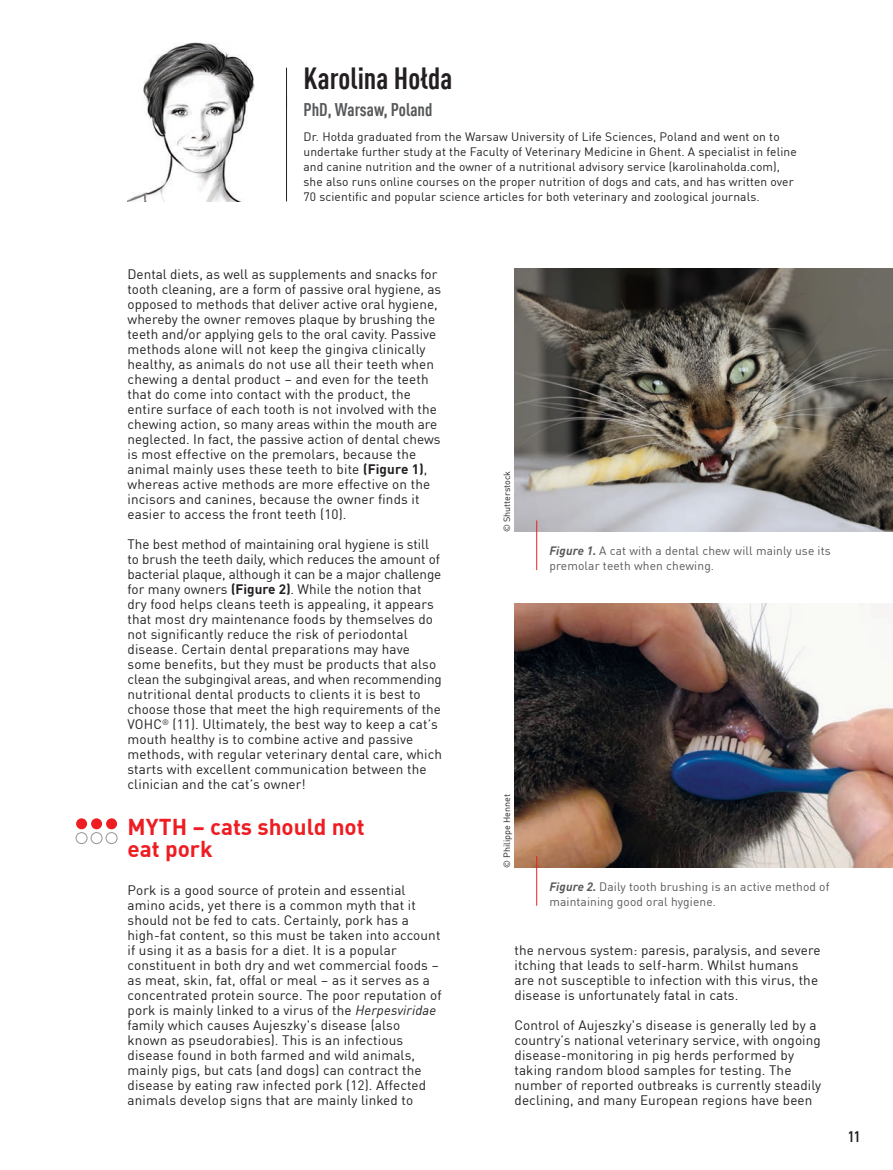
<style>
.page{position:relative;width:893px;height:1170px;background:#fff}
.page>*{position:absolute;margin:0;border:0;box-sizing:border-box;transform-origin:0 0}
.nom_auteur{font:700 condensed 30px "DIN Pro";color:#231f20}
.inter_niveau_1{font:700 22.5px/22.5px "DIN Pro";color:#ee1d23}
.fonction_auteur{font:700 condensed 18px "DIN Pro";color:#57585a}
.t1{font:700 condensed 15px "DIN Pro";color:#231f20}
.GB_texte_courant{font:13.5px/15px "DIN Pro";letter-spacing:.01em;color:#231f20}
.texte_auteur{font:12px/15px "DIN Pro";letter-spacing:.01em;color:#231f20}
.titre_legende_HAUT{font:12px/15px "DIN Pro";letter-spacing:.01em;color:#57585a}
.t2{font:9px "DIN Pro";color:#231f20}
.s1{font-weight:700}
.s2{font-style:italic}
.s3{font-weight:700;font-style:italic}
</style>
<div class="page">
<hr style="left:286px;top:68px;width:1px;height:41px;background:#231f20">
<hr style="left:286px;top:115px;width:1px;height:86px;background:#231f20">
<img style="left:128px;top:42px;width:127px;height:159px">
<div style="left:76px;top:818px;width:11px;height:11px;background:#ee1d23;border-radius:50%"></div>
<div style="left:91px;top:818px;width:11px;height:11px;background:#ee1d23;border-radius:50%"></div>
<div style="left:106px;top:818px;width:11px;height:11px;background:#ee1d23;border-radius:50%"></div>
<div style="left:76px;top:832px;width:11px;height:11px;border:1px solid #939598;border-radius:50%"></div>
<div style="left:91px;top:832px;width:11px;height:11px;border:1px solid #939598;border-radius:50%"></div>
<div style="left:106px;top:832px;width:11px;height:11px;border:1px solid #939598;border-radius:50%"></div>
<img style="left:514px;top:268px;width:379px;height:264px">
<hr style="left:536px;top:520px;width:1px;height:50px;background:#ee1d23">
<img style="left:514px;top:603px;width:379px;height:264px">
<hr style="left:536px;top:856px;width:1px;height:49px;background:#ee1d23">
<p class="nom_auteur" style="left:304px;top:56px;width:150px">Karolina Hołda</p>
<p class="fonction_auteur" style="left:304px;top:96px;width:130px">PhD, Warsaw, Poland</p>
<p class="texte_auteur" style="left:304px;top:129px;width:495px">Dr. Hołda graduated from the Warsaw University of Life Sciences, Poland and went on to undertake further study at the Faculty of Veterinary Medicine in Ghent. A specialist in feline and canine nutrition and the owner of a nutritional advisory service (karolinaholda.com), she also runs online courses on the proper nutrition of dogs and cats, and has written over 70 scientific and popular science articles for both veterinary and zoological journals.</p>
<p class="GB_texte_courant" style="left:128px;top:266px;width:315px">Dental diets, as well as supplements and snacks for tooth cleaning, are a form of passive oral hygiene, as opposed to methods that deliver active oral hygiene, whereby the owner removes plaque by brushing the teeth and/or applying gels to the oral cavity. Passive methods alone will not keep the gingiva clinically healthy, as animals do not use all their teeth when chewing a dental product – and even for the teeth that do come into contact with the product, the entire surface of each tooth is not involved with the chewing action, so many areas within the mouth are neglected. In fact, the passive action of dental chews is most effective on the premolars, because the animal mainly uses these teeth to bite <span class="s1">(Figure 1)</span>, whereas active methods are more effective on the incisors and canines, because the owner finds it easier to access the front teeth (10).</p>
<p class="GB_texte_courant" style="left:128px;top:536px;width:316px">The best method of maintaining oral hygiene is still to brush the teeth daily, which reduces the amount of bacterial plaque, although it can be a major challenge for many owners <span class="s1">(Figure 2)</span>. While the notion that dry food helps cleans teeth is appealing, it appears that most dry maintenance foods by themselves do not significantly reduce the risk of periodontal disease. Certain dental preparations may have some benefits, but they must be products that also clean the subgingival areas, and when recommending nutritional dental products to clients it is best to choose those that meet the high requirements of the VOHC<sup>®</sup> (11). Ultimately, the best way to keep a cat’s mouth healthy is to combine active and passive methods, with regular veterinary dental care, which starts with excellent communication between the clinician and the cat’s owner!</p>
<p class="inter_niveau_1" style="left:128px;top:813px;width:239px">MYTH – cats should not eat pork</p>
<p class="GB_texte_courant" style="left:128px;top:881px;width:316px">Pork is a good source of protein and essential amino acids, yet there is a common myth that it should not be fed to cats. Certainly, pork has a high-fat content, so this must be taken into account if using it as a basis for a diet. It is a popular constituent in both dry and wet commercial foods – as meat, skin, fat, offal or meal – as it serves as a concentrated protein source. The poor reputation of pork is mainly linked to a virus of the <span class="s2">Herpesviridae </span>family which causes Aujeszky's disease (also known as pseudorabies). This is an infectious disease found in both farmed and wild animals, mainly pigs, but cats (and dogs) can contract the disease by eating raw infected pork (12). Affected animals develop signs that are mainly linked to</p>
<p class="t2" style="left:500px;top:532px;width:62px;rotate:-90deg">© Shutterstock</p>
<p class="titre_legende_HAUT" style="left:549px;top:542px;width:283px"><span class="s3">Figure 1.</span> A cat with a dental chew will mainly use its premolar teeth when chewing.</p>
<p class="t2" style="left:500px;top:867px;width:75px;rotate:-90deg">© Philippe Hennet</p>
<p class="titre_legende_HAUT" style="left:549px;top:878px;width:282px"><span class="s3">Figure 2.</span> Daily tooth brushing is an active method of maintaining good oral hygiene.</p>
<p class="GB_texte_courant" style="left:514px;top:941px;width:308px">the nervous system: paresis, paralysis, and severe itching that leads to self-harm. Whilst humans are not susceptible to infection with this virus, the disease is unfortunately fatal in cats.</p>
<p class="GB_texte_courant" style="left:514px;top:1016px;width:308px">Control of Aujeszky's disease is generally led by a country’s national veterinary service, with ongoing disease-monitoring in pig herds performed by taking random blood samples for testing. The number of reported outbreaks is currently steadily declining, and many European regions have been</p>
<p class="t1" style="left:848px;top:1125px;width:14px">11</p>
</div>
